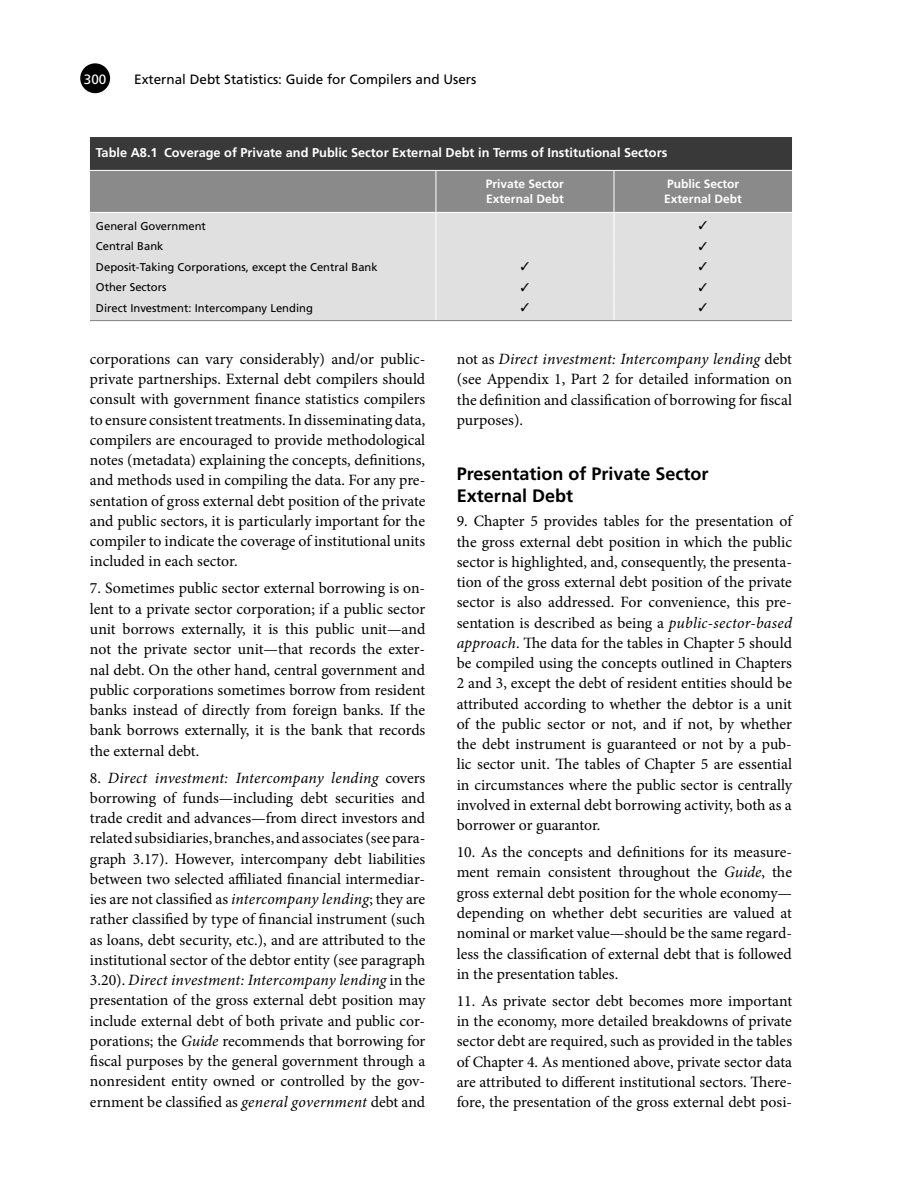
<style>
.page{position:relative;width:918px;height:1188px;background:#fff}
.page>*{position:absolute;margin:0;border:0;box-sizing:border-box;transform-origin:0 0}
.t1{font:700 18px/21.6px "Frutiger LT Std";color:#000}
.t2{font:15.75px/20.2px "Minion Pro";color:#000;text-align:justify}
.t3{font:13.5px "Frutiger LT Std";color:#000}
.t4{font:13.5px "Frutiger LT Std";color:#fff}
.t5{font:700 12.75px "Frutiger LT Std";color:#fff}
.t6{font:700 12px/15px "Frutiger LT Std";color:#fff}
.t7{font:11.25px "Frutiger LT Std";color:#000}
.s1{font-style:italic}
</style>
<div class="page">
<div style="left:80px;top:63px;width:30px;height:30px;background:#000;border-radius:50%"></div>
<div style="left:90px;top:137px;width:702px;height:33px;background:#393939"></div>
<hr style="left:90px;top:320px;width:702px;height:1px;background:#808080">
<svg style="left:90px;top:171px;width:702px;height:149px;background:#c8c8c8"></svg>
<p class="t4" style="left:84px;top:73px;width:24px">300</p>
<p class="t3" style="left:134px;top:73px;width:344px">External Debt Statistics: Guide for Compilers and Users</p>
<p class="t5" style="left:96px;top:147px;width:573px">Table A8.1 Coverage of Private and Public Sector External Debt in Terms of Institutional Sectors</p>
<p class="t6" style="left:486px;top:178px;width:80px">Private Sector<br>External Debt</p>
<p class="t6" style="left:664px;top:178px;width:79px">Public Sector<br>External Debt</p>
<p class="t7" style="left:96px;top:221px;width:112px">General Government</p>
<p class="t7" style="left:96px;top:242px;width:69px">Central Bank</p>
<p class="t7" style="left:96px;top:262px;width:283px">Deposit-Taking Corporations, except the Central Bank</p>
<p class="t7" style="left:96px;top:283px;width:72px">Other Sectors</p>
<p class="t7" style="left:96px;top:303px;width:218px">Direct Investment: Intercompany Lending</p>
<p class="t2" style="left:90px;top:350px;width:337px">corporations can vary considerably) and/or public&shy;private partnerships. External debt compilers should consult with government finance statistics compilers to ensure consistent treatments. In disseminating data, compilers are encouraged to provide methodological notes (metadata) explaining the concepts, definitions, and methods used in compiling the data. For any pre&shy;sentation of gross external debt position of the private and public sectors, it is particularly important for the compiler to indicate the coverage of institutional units included in each sector.</p>
<p class="t2" style="left:90px;top:580px;width:337px">7. Sometimes public sector external borrowing is on&shy;lent to a private sector corporation; if a public sector unit borrows externally, it is this public unit—and not the private sector unit—that records the exter&shy;nal debt. On the other hand, central government and public corporations sometimes borrow from resident banks instead of directly from foreign banks. If the bank borrows externally, it is the bank that records the external debt.</p>
<p class="t2" style="left:90px;top:769px;width:337px">8. <span class="s1">Direct investment: Intercompany lending</span> covers borrowing of funds—including debt securities and trade credit and advances—from direct investors and related subsidiaries, branches, and associates (see para&shy;graph 3.17). However, intercompany debt liabilities between two selected affiliated financial intermediar&shy;ies are not classified as <span class="s1">intercompany lending</span> ; they are rather classified by type of financial instrument (such as loans, debt security, etc.), and are attributed to the institutional sector of the debtor entity (see paragraph 3.20). <span class="s1">Direct investment: Intercompany lending</span> in the presentation of the gross external debt position may include external debt of both private and public cor&shy;porations; the <span class="s1">Guide</span> recommends that borrowing for fiscal purposes by the general government through a nonresident entity owned or controlled by the gov&shy;ernment be classified as <span class="s1">general government</span> debt and</p>
<p class="t2" style="left:457px;top:350px;width:337px">not as <span class="s1">Direct investment: Intercompany lending</span> debt (see Appendix 1, Part 2 for detailed information on the definition and classification of borrowing for fiscal purposes).</p>
<p class="t1" style="left:457px;top:464px;width:253px">Presentation of Private Sector<br>External Debt</p>
<p class="t2" style="left:457px;top:512px;width:337px">9. Chapter 5 provides tables for the presentation of the gross external debt position in which the public sector is highlighted, and, consequently, the presenta&shy;tion of the gross external debt position of the private sector is also addressed. For convenience, this pre&shy;sentation is described as being a <span class="s1">public-sector-based approach</span> . The data for the tables in Chapter 5 should be compiled using the concepts outlined in Chapters 2 and 3, except the debt of resident entities should be attributed according to whether the debtor is a unit of the public sector or not, and if not, by whether the debt instrument is guaranteed or not by a pub&shy;lic sector unit. The tables of Chapter 5 are essential in circumstances where the public sector is centrally involved in external debt borrowing activity, both as a borrower or guarantor.</p>
<p class="t2" style="left:457px;top:843px;width:337px">10. As the concepts and definitions for its measure&shy;ment remain consistent throughout the <span class="s1">Guide</span> , the gross external debt position for the whole economy— depending on whether debt securities are valued at nominal or market value—should be the same regard&shy;less the classification of external debt that is followed in the presentation tables.</p>
<p class="t2" style="left:457px;top:992px;width:337px">11. As private sector debt becomes more important in the economy, more detailed breakdowns of private sector debt are required, such as provided in the tables of Chapter 4. As mentioned above, private sector data are attributed to different institutional sectors. There&shy;fore, the presentation of the gross external debt posi-</p>
</div>
